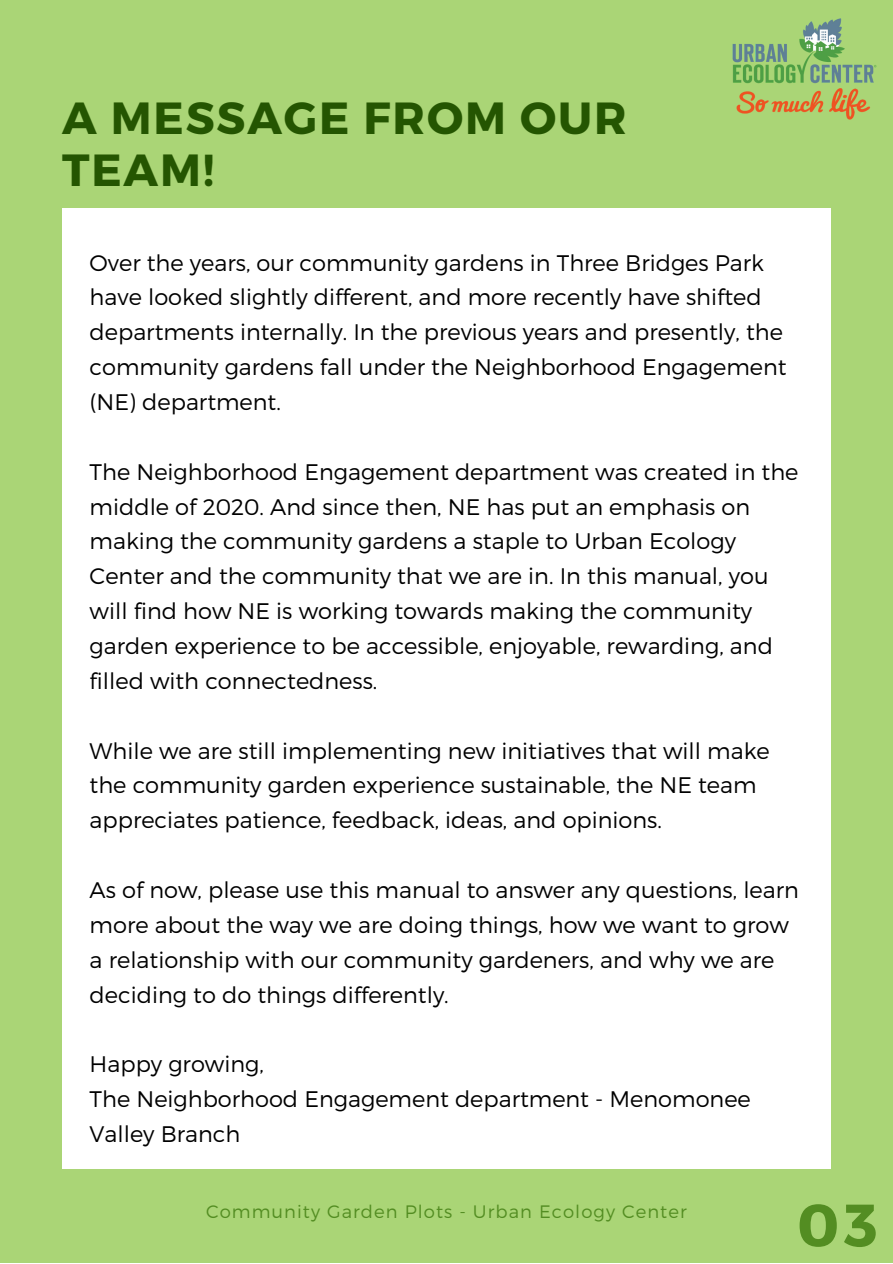
<style>
.page{position:relative;width:893px;height:1264px;background:#fff}
.page>*{position:absolute;margin:0;border:0;box-sizing:border-box;transform-origin:0 0}
.t1{font:700 60px "Montserrat";color:#538d22}
.t2{font:700 45px/52.8px "Montserrat";letter-spacing:.04em;color:#245501}
.t3{font:300 22.5px/34.8px "Montserrat";color:#000}
.t4{font:300 18px "Montserrat";letter-spacing:.06em;color:#538d22}
</style>
<div class="page">
<div style="left:0;top:0;width:892px;height:1262px;background:#aad576"></div>
<div style="left:62px;top:209px;width:768px;height:959px;background:#fff"></div>
<img style="left:732px;top:18px;width:144px;height:102px">
<h2 class="t2" style="left:62px;top:89px;width:566px">A MESSAGE FROM OUR<br>TEAM!</h2>
<p class="t3" style="left:90px;top:244px;width:698px">Over the years, our community gardens in Three Bridges Park have looked slightly different, and more recently have shifted departments internally. In the previous years and presently, the community gardens fall under the Neighborhood Engagement (NE) department.</p>
<p class="t3" style="left:90px;top:453px;width:710px">The Neighborhood Engagement department was created in the middle of 2020. And since then, NE has put an emphasis on making the community gardens a staple to Urban Ecology Center and the community that we are in. In this manual, you will find how NE is working towards making the community garden experience to be accessible, enjoyable, rewarding, and filled with connectedness.</p>
<p class="t3" style="left:90px;top:732px;width:681px">While we are still implementing new initiatives that will make the community garden experience sustainable, the NE team appreciates patience, feedback, ideas, and opinions.</p>
<p class="t3" style="left:90px;top:871px;width:710px">As of now, please use this manual to answer any questions, learn more about the way we are doing things, how we want to grow a relationship with our community gardeners, and why we are deciding to do things differently.</p>
<p class="t3" style="left:90px;top:1045px;width:662px">Happy growing,<br>The Neighborhood Engagement department - Menomonee<br>Valley Branch</p>
<p class="t4" style="left:206px;top:1199px;width:482px">Community Garden Plots - Urban Ecology Center</p>
<h1 class="t1" style="left:797px;top:1186px;width:82px">03</h1>
</div>
